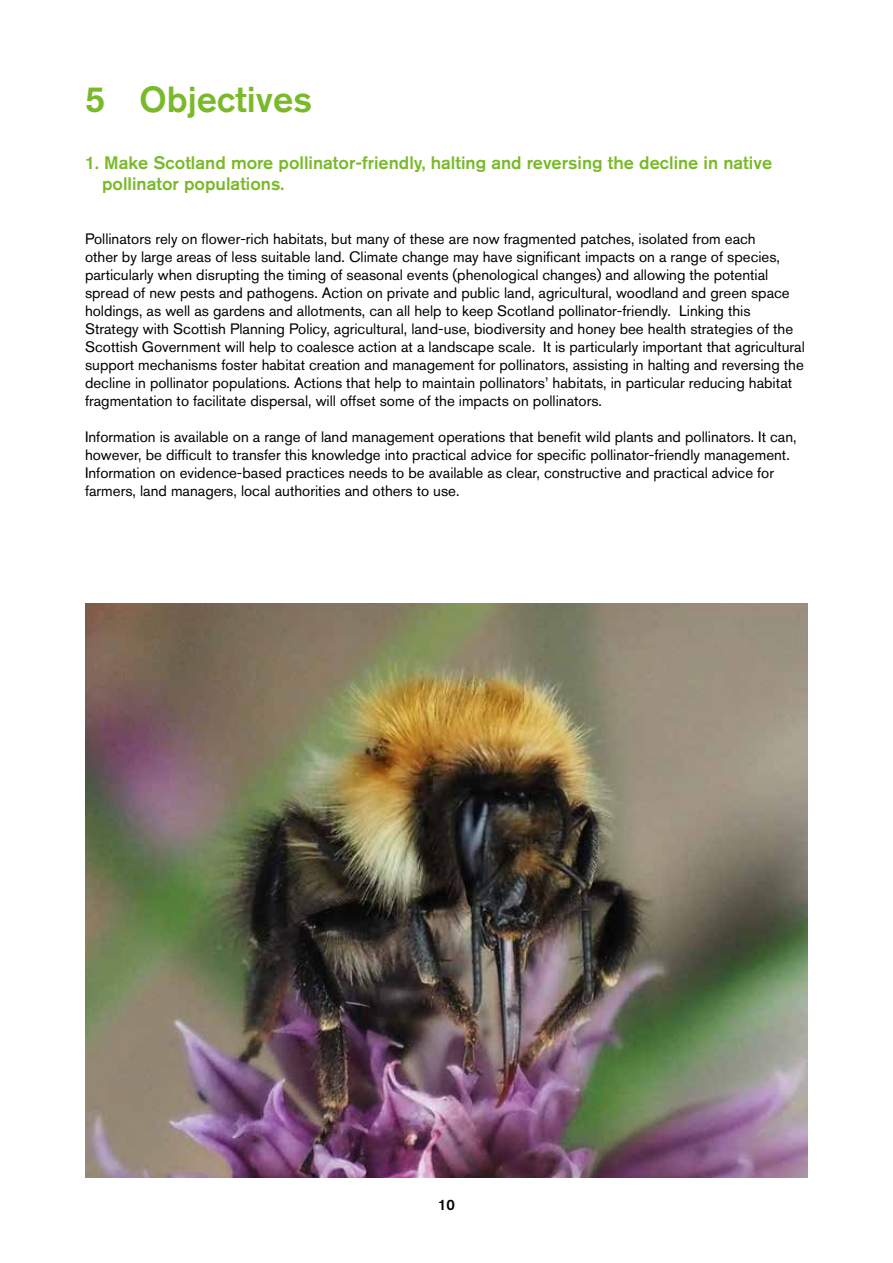
<style>
.page{position:relative;width:893px;height:1263px;background:#fff}
.page>*{position:absolute;margin:0;border:0;box-sizing:border-box;transform-origin:0 0}
.t1{font:500 36px "Akzidenz Grotesk BE";color:#7ab929}
.t2{font:500 18px/21px "Akzidenz Grotesk BE";color:#7ab929}
.t3{font:15px/18px "Akzidenz Grotesk BE";color:#000}
.t4{font:500 15px "Akzidenz Grotesk BE";color:#000}
</style>
<div class="page">
<img style="left:85px;top:604px;width:723px;height:574px">
<h1 class="t1" style="left:85px;top:77px;width:229px">5 Objectives</h1>
<p class="t2" style="left:102px;top:152px;width:672px;text-indent:-17px">1. Make Scotland more pollinator-friendly, halting and reversing the decline in native pollinator populations.</p>
<p class="t3" style="left:85px;top:230px;width:721px">Pollinators rely on flower-rich habitats, but many of these are now fragmented patches, isolated from each<br>other by large areas of less suitable land. Climate change may have significant impacts on a range of species, particularly when disrupting the timing of seasonal events (phenological changes) and allowing the potential spread of new pests and pathogens. Action on private and public land, agricultural, woodland and green space holdings, as well as gardens and allotments, can all help to keep Scotland pollinator-friendly. Linking this Strategy with Scottish Planning Policy, agricultural, land-use, biodiversity and honey bee health strategies of the Scottish Government will help to coalesce action at a landscape scale. It is particularly important that agricultural support mechanisms foster habitat creation and management for pollinators, assisting in halting and reversing the decline in pollinator populations. Actions that help to maintain pollinators’ habitats, in particular reducing habitat fragmentation to facilitate dispersal, will offset some of the impacts on pollinators.</p>
<p class="t3" style="left:85px;top:428px;width:713px">Information is available on a range of land management operations that benefit wild plants and pollinators. It can, however, be difficult to transfer this knowledge into practical advice for specific pollinator-friendly management.<br>Information on evidence-based practices needs to be available as clear, constructive and practical advice for farmers, land managers, local authorities and others to use.</p>
<p class="t4" style="left:438px;top:1196px;width:18px">10</p>
</div>
